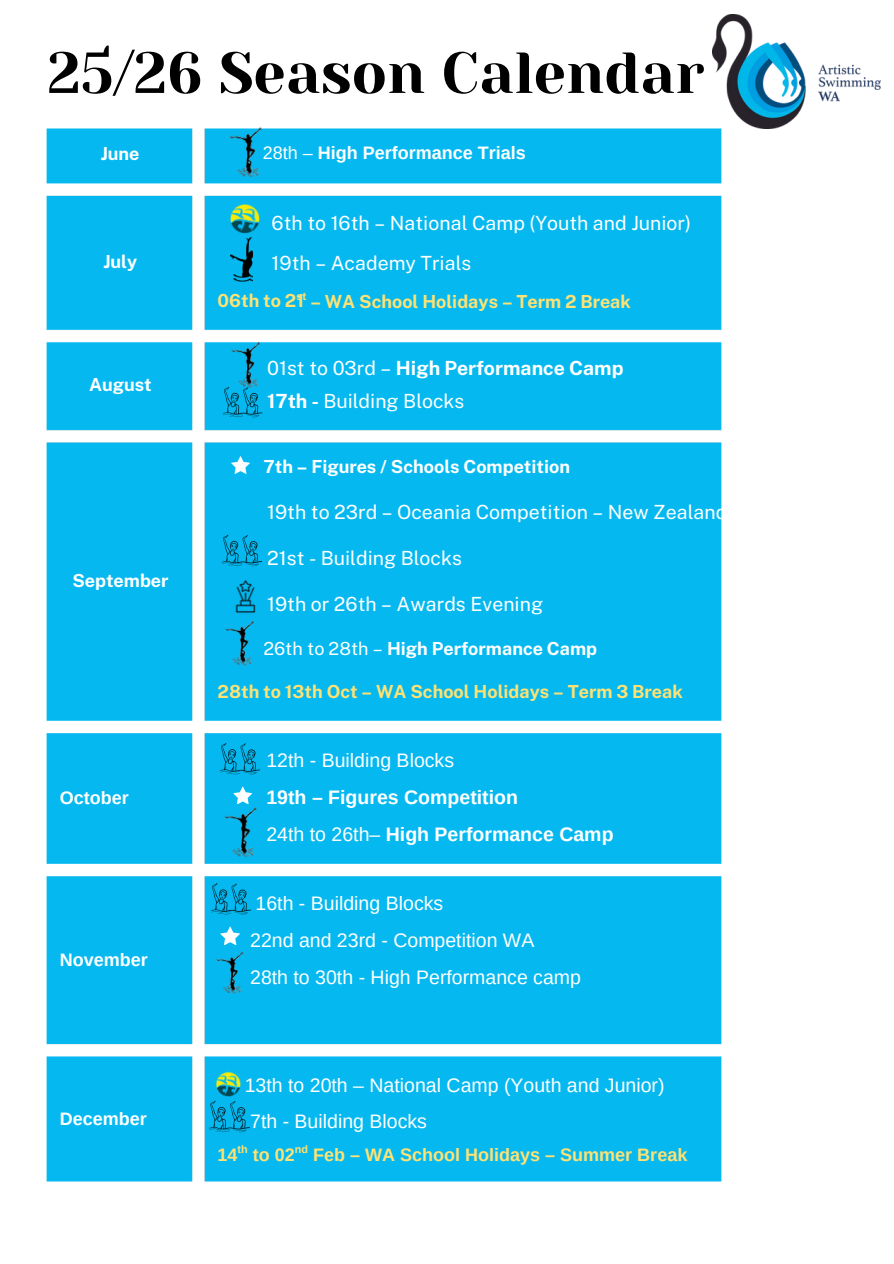
<style>
.page{position:relative;width:894px;height:1264px;background:#fff}
.page>*{position:absolute;margin:0;border:0;box-sizing:border-box;transform-origin:0 0}
.t1{font:57.75px "Yeseva One";color:#000}
.t2{font:19.5px/32.7px "Public Sans";color:#fff}
.t3{font:19.5px/37.2px "Arimo";color:#fff}
.t4{font:700 19.5px/37.2px "Arimo";color:#fff}
.t5{font:700 18px "Public Sans";color:#fff}
.t6{font:700 18px "Public Sans";color:#fee274}
.t7{font:700 18px "Arimo";color:#fff}
.t8{font:700 18px "Arimo";color:#fee274}
.t9{font:700 10.8px "Arimo";color:#fee274}
.t10{font:700 10.8px "Public Sans";color:#fee274}
.s1{font-weight:400}
.s2{font-weight:700}
</style>
<div class="page">
<img style="left:712px;top:15px;width:168px;height:113px">
<img style="left:46px;top:121px;width:682px;height:1061px">
<img style="left:230px;top:236px;width:23px;height:45px">
<img style="left:229px;top:203px;width:30px;height:31px">
<img style="left:230px;top:339px;width:34px;height:40px">
<img style="left:228px;top:124px;width:37px;height:55px">
<img style="left:224px;top:618px;width:33px;height:49px">
<img style="left:223px;top:812px;width:37px;height:47px">
<img style="left:229px;top:578px;width:30px;height:38px">
<img style="left:215px;top:953px;width:32px;height:42px">
<img style="left:215px;top:1071px;width:25px;height:22px">
<img style="left:202px;top:1093px;width:55px;height:46px">
<img style="left:203px;top:875px;width:55px;height:78px">
<img style="left:212px;top:735px;width:56px;height:77px">
<img style="left:214px;top:527px;width:55px;height:46px">
<img style="left:215px;top:379px;width:54px;height:46px">
<h1 class="t1" style="left:48px;top:40px;width:658px">25/26 Season Calendar</h1>
<p class="t5" style="left:101px;top:143px;width:40px">June</p>
<p class="t5" style="left:103px;top:251px;width:35px">July</p>
<p class="t5" style="left:89px;top:374px;width:64px">August</p>
<p class="t5" style="left:72px;top:570px;width:98px">September</p>
<p class="t7" style="left:60px;top:787px;width:70px">October</p>
<p class="t7" style="left:60px;top:950px;width:90px">November</p>
<p class="t7" style="left:60px;top:1108px;width:89px">December</p>
<p class="t7" style="left:262px;top:143px;width:265px"><span class="s1">28th –</span> High Performance Trials</p>
<p class="t2" style="left:271px;top:202px;width:421px;line-height:40.5px">6th to 16th – National Camp (Youth and Junior)<br>19th – Academy Trials</p>
<p class="t10" style="left:296px;top:290px;width:12px">st</p>
<p class="t6" style="left:217px;top:291px;width:415px">06th to 21 – WA School Holidays – Term 2 Break</p>
<p class="t2" style="left:267px;top:351px;width:358px">01st to 03rd – <span class="s2">High Performance Camp<br>17th -</span> Building Blocks</p>
<p class="t5" style="left:263px;top:456px;width:308px">7th – Figures / Schools Competition</p>
<p class="t2" style="left:267px;top:495px;width:461px">19th to 23rd – Oceania Competition – New Zealand</p>
<p class="t2" style="left:267px;top:542px;width:196px">21st - Building Blocks</p>
<p class="t2" style="left:267px;top:588px;width:277px">19th or 26th – Awards Evening</p>
<p class="t5" style="left:263px;top:637px;width:335px"><span class="s1">26th to 28th –</span> High Performance Camp</p>
<p class="t6" style="left:217px;top:680px;width:466px">28th to 13th Oct – WA School Holidays – Term 3 Break</p>
<p class="t3" style="left:266px;top:741px;width:189px">12th - Building Blocks</p>
<p class="t4" style="left:266px;top:778px;width:348px">19th – Figures Competition<br><span class="s1">24th to 26th–</span> High Performance Camp</p>
<p class="t3" style="left:250px;top:884px;width:332px">16th - Building Blocks<br>22nd and 23rd - Competition WA<br>28th to 30th - High Performance camp</p>
<p class="t3" style="left:245px;top:1066px;width:421px;line-height:36px">13th to 20th – National Camp (Youth and Junior)<br>7th - Building Blocks</p>
<p class="t9" style="left:237px;top:1142px;width:12px">th</p>
<p class="t9" style="left:295px;top:1142px;width:15px">nd</p>
<p class="t8" style="left:313px;top:1144px;width:375px">Feb – WA School Holidays – Summer Break</p>
<p class="t8" style="left:217px;top:1144px;width:79px">14 to 02</p>
</div>
